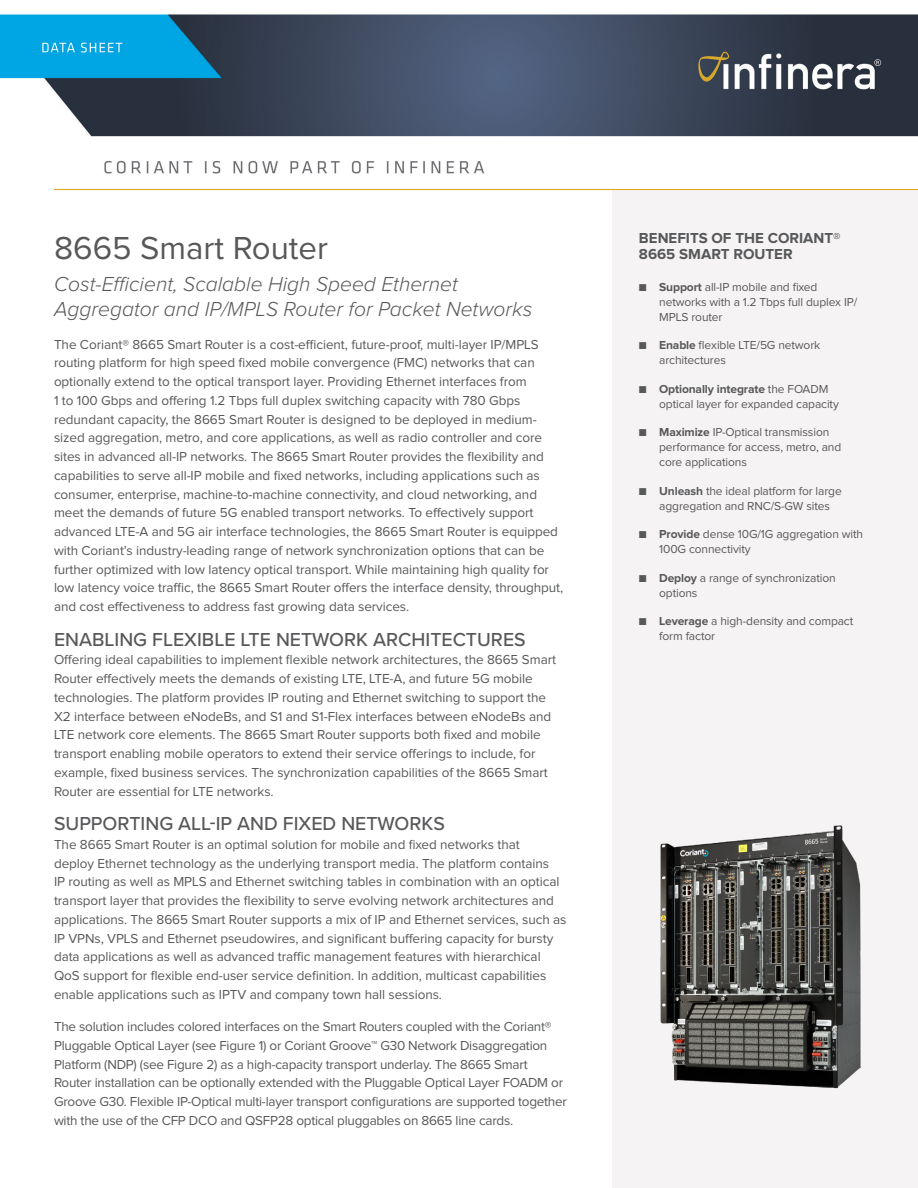
<style>
.page{position:relative;width:918px;height:1188px;background:#fff}
.page>*{position:absolute;margin:0;border:0;box-sizing:border-box;transform-origin:0 0}
.Document_H1{font:33px "Proxima Nova";color:#57585a}
.Document_H2{font:italic 300 21px/25.2px "Proxima Nova";color:#57585a}
.Body_Header{font:500 19.5px "Proxima Nova";color:#57585a}
.Callout_Header_-_Gra{font:700 15px/16.5px "Proxima Nova";color:#57585a}
.Body{font:13.5px/18.8px "Proxima Nova";letter-spacing:-.005em;color:#57585a}
.t1{font:12px/15px "Proxima Nova";letter-spacing:-.01em;color:#57585a}
.s1{font-weight:300}
.s2{font-weight:700}
</style>
<div class="page">
<div style="left:612px;top:190px;width:306px;height:998px;background:#f6f3f4"></div>
<img style="left:660px;top:825px;width:201px;height:264px">
<img style="left:0;top:14px;width:918px;height:175px">
<hr style="left:54px;top:189px;width:864px;height:1px;background:#d9ab26">
<p class="Document_H1" style="left:54px;top:233px;width:276px">8665 Smart Router</p>
<p class="Document_H2" style="left:54px;top:273px;width:480px">Cost-Efficient, Scalable High Speed Ethernet<br>Aggregator and IP/MPLS Router for Packet Networks</p>
<p class="Body" style="left:54px;top:335px;width:511px">The Coriant® 8665 Smart Router is a cost-efficient, future-proof, multi-layer IP/MPLS routing platform for high speed fixed mobile convergence (FMC) networks that can optionally extend to the optical transport layer. Providing Ethernet interfaces from<br>1 to 100 Gbps and offering 1.2 Tbps full duplex switching capacity with 780 Gbps redundant capacity, the 8665 Smart Router is designed to be deployed in medium&shy;sized aggregation, metro, and core applications, as well as radio controller and core sites in advanced all-IP networks. The 8665 Smart Router provides the flexibility and capabilities to serve all-IP mobile and fixed networks, including applications such as consumer, enterprise, machine-to-machine connectivity, and cloud networking, and meet the demands of future 5G enabled transport networks. To effectively support advanced LTE-A and 5G air interface technologies, the 8665 Smart Router is equipped with Coriant’s industry-leading range of network synchronization options that can be further optimized with low latency optical transport. While maintaining high quality for low latency voice traffic, the 8665 Smart Router offers the interface density, throughput, and cost effectiveness to address fast growing data services.</p>
<p class="Body_Header" style="left:54px;top:625px;width:473px">ENABLING FLEXIBLE LTE NETWORK ARCHITECTURES</p>
<p class="Body" style="left:54px;top:651px;width:504px">Offering ideal capabilities to implement flexible network architectures, the 8665 Smart Router effectively meets the demands of existing LTE, LTE-A, and future 5G mobile technologies. The platform provides IP routing and Ethernet switching to support the X2 interface between eNodeBs, and S1 and S1-Flex interfaces between eNodeBs and LTE network core elements. The 8665 Smart Router supports both fixed and mobile transport enabling mobile operators to extend their service offerings to include, for example, fixed business services. The synchronization capabilities of the 8665 Smart Router are essential for LTE networks.</p>
<p class="Body_Header" style="left:54px;top:809px;width:393px">SUPPORTING ALL-IP AND FIXED NETWORKS</p>
<p class="Body" style="left:54px;top:836px;width:514px">The 8665 Smart Router is an optimal solution for mobile and fixed networks that<br>deploy Ethernet technology as the underlying transport media. The platform contains<br>IP routing as well as MPLS and Ethernet switching tables in combination with an optical transport layer that provides the flexibility to serve evolving network architectures and applications. The 8665 Smart Router supports a mix of IP and Ethernet services, such as IP VPNs, VPLS and Ethernet pseudowires, and significant buffering capacity for bursty data applications as well as advanced traffic management features with hierarchical QoS support for flexible end-user service definition. In addition, multicast capabilities enable applications such as IPTV and company town hall sessions.</p>
<p class="Body" style="left:54px;top:1018px;width:514px">The solution includes colored interfaces on the Smart Routers coupled with the Coriant® Pluggable Optical Layer (see Figure 1) or Coriant Groove™ G30 Network Disaggregation Platform (NDP) (see Figure 2) as a high-capacity transport underlay. The 8665 Smart Router installation can be optionally extended with the Pluggable Optical Layer FOADM or Groove G30. Flexible IP-Optical multi-layer transport configurations are supported together with the use of the CFP DCO and QSFP28 optical pluggables on 8665 line cards.</p>
<p class="Callout_Header_-_Gra" style="left:639px;top:230px;width:203px">BENEFITS OF THE CORIANT®<br>8665 SMART ROUTER</p>
<p class="t1" style="left:659px;top:280px;width:199px;text-indent:-20px"><span class="s1">■</span> <span class="s2">Support</span> all-IP mobile and fixed networks with a 1.2 Tbps full duplex IP/<br>MPLS router</p>
<p class="t1" style="left:659px;top:338px;width:163px;text-indent:-20px"><span class="s1">■</span> <span class="s2">Enable</span> flexible LTE/5G network architectures</p>
<p class="t1" style="left:659px;top:382px;width:181px;text-indent:-20px"><span class="s1">■</span> <span class="s2">Optionally integrate</span> the FOADM optical layer for expanded capacity</p>
<p class="t1" style="left:659px;top:425px;width:184px;text-indent:-20px"><span class="s1">■</span> <span class="s2">Maximize</span> IP-Optical transmission performance for access, metro, and core applications</p>
<p class="t1" style="left:659px;top:484px;width:184px;text-indent:-20px"><span class="s1">■</span> <span class="s2">Unleash</span> the ideal platform for large aggregation and RNC/S-GW sites</p>
<p class="t1" style="left:659px;top:527px;width:205px;text-indent:-20px"><span class="s1">■</span> <span class="s2">Provide</span> dense 10G/1G aggregation with<br>100G connectivity</p>
<p class="t1" style="left:659px;top:571px;width:178px;text-indent:-20px"><span class="s1">■</span> <span class="s2">Deploy</span> a range of synchronization options</p>
<p class="t1" style="left:659px;top:614px;width:196px;text-indent:-20px"><span class="s1">■</span> <span class="s2">Leverage</span> a high-density and compact form factor</p>
</div>
